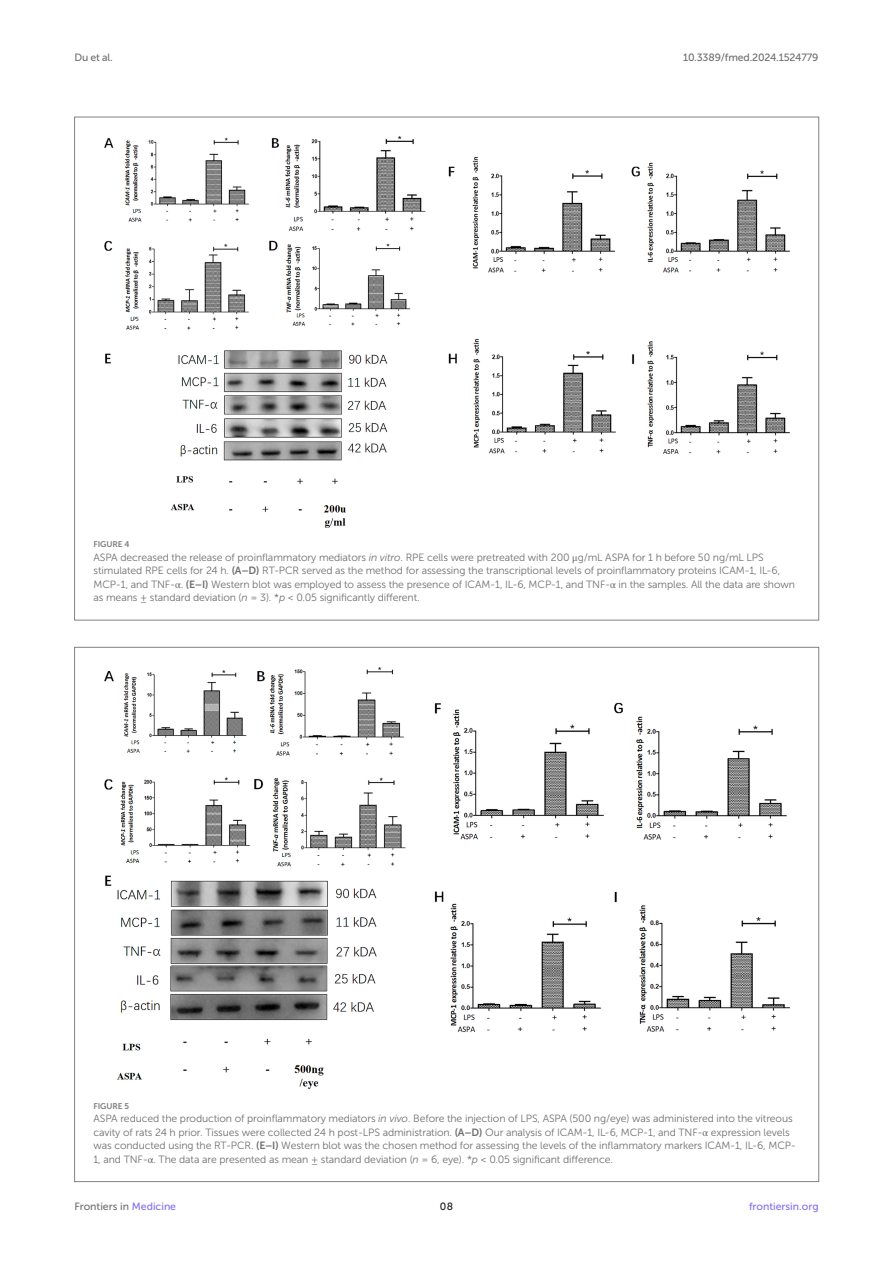
<style>
.page{position:relative;width:893px;height:1263px;background:#fff}
.page>*{position:absolute;margin:0;border:0;box-sizing:border-box;transform-origin:0 0}
.FIG_LEG{font:10.5px/13.5px "Museo Sans 300";letter-spacing:-.01em;color:#706f70}
.t1{font:10.5px "Museo Sans 500";letter-spacing:-.015em;color:#706f70}
.t2{font:10.5px "Museo Sans 500";color:#856df0}
.t3{font:10.5px "Museo Sans 500";color:#1b1c1b}
.FIG_HD{font:8.25px "Museo Sans 700";letter-spacing:-.01em;color:#7e7f7f}
.s1{font-style:italic}
.s2{font-family:"STIX General"}
.s3{font-family:"Museo Sans 700"}
.s4{color:#856df0}
</style>
<div class="page">
<img style="left:104px;top:136px;width:686px;height:392px">
<img style="left:104px;top:667px;width:686px;height:422px">
<p class="t1" style="left:74px;top:51px;width:40px">Du et al.</p>
<p class="t1" style="left:683px;top:51px;width:137px">10.3389/fmed.2024.1524779</p>
<p class="FIG_HD" style="left:94px;top:540px;width:37px">FIGURE 4</p>
<p class="FIG_LEG" style="left:94px;top:550px;width:703px">ASPA decreased the release of proinflammatory mediators <span class="s1">in vitro</span>. RPE cells were pretreated with 200 <span class="s2">μ</span>g/mL ASPA for 1 h before 50 ng/mL LPS stimulated RPE cells for 24 h. <span class="s3">(A–D)</span> RT-PCR served as the method for assessing the transcriptional levels of proinflammatory proteins ICAM-1, IL-6, MCP-1, and TNF-<span class="s2">α</span>. <span class="s3">(E–I)</span> Western blot was employed to assess the presence of ICAM-1, IL-6, MCP-1, and TNF-<span class="s2">α</span> in the samples. All the data are shown as means ± standard deviation (<span class="s1">n</span> = 3). *<span class="s1">p</span> &lt; 0.05 significantly different.</p>
<p class="FIG_HD" style="left:94px;top:1101px;width:37px">FIGURE 5</p>
<p class="FIG_LEG" style="left:94px;top:1112px;width:704px">ASPA reduced the production of proinflammatory mediators <span class="s1">in vivo</span>. Before the injection of LPS, ASPA (500 ng/eye) was administered into the vitreous cavity of rats 24 h prior. Tissues were collected 24 h post-LPS administration. <span class="s3">(A–D)</span> Our analysis of ICAM-1, IL-6, MCP-1, and TNF-<span class="s2">α</span> expression levels was conducted using the RT-PCR. <span class="s3">(E–I)</span> Western blot was the chosen method for assessing the levels of the inflammatory markers ICAM-1, IL-6, MCP-1, and TNF-<span class="s2">α</span>. The data are presented as mean ± standard deviation (<span class="s1">n</span> = 6, eye). *<span class="s1">p</span> &lt; 0.05 significant difference.</p>
<p class="t1" style="left:74px;top:1200px;width:103px">Frontiers in <span class="s4">Medicine</span></p>
<p class="t3" style="left:440px;top:1200px;width:15px">08</p>
<p class="t2" style="left:749px;top:1200px;width:71px">frontiersin.org</p>
</div>
